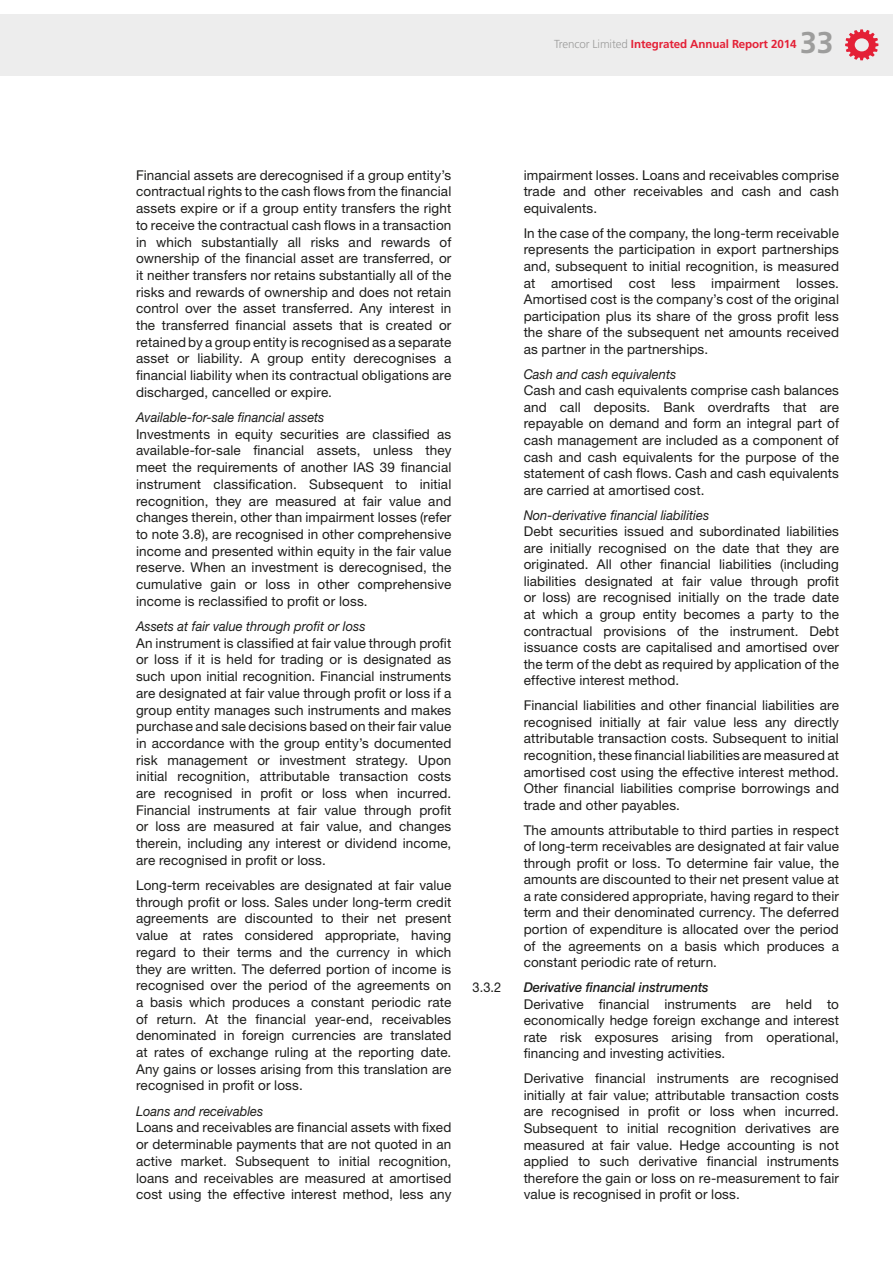
<style>
.page{position:relative;width:893px;height:1263px;background:#fff}
.page>*{position:absolute;margin:0;border:0;box-sizing:border-box;transform-origin:0 0}
.t1{font:700 30px "Frutiger LT Std";color:#9d9d9c}
.t2{font:13.5px/16.6px "Helvetica Neue LT Std";letter-spacing:.01em;color:#1d1d1b;text-align:justify}
.t3{font:italic 13.5px "Helvetica Neue LT Std";color:#1d1d1b;scale:.95 1}
.t4{font:italic 500 13.5px "Helvetica Neue LT Std";color:#1d1d1b;scale:.95 1}
.t5{font:13.5px "Helvetica Neue LT Std";letter-spacing:.01em;color:#1d1d1b;scale:.95 1}
.t6{font:700 11.55px "Frutiger LT Std";letter-spacing:-.01em;color:#e42036}
.s1{font-weight:300;color:#9d9d9c}
</style>
<div class="page">
<div style="left:0;top:14px;width:893px;height:62px;background:#ededed"></div>
<svg style="left:845px;top:29px;width:33px;height:31px"></svg>
<p class="t6" style="left:554px;top:38px;width:244px"><span class="s1">Trencor Limited</span> Integrated Annual Report 2014</p>
<h1 class="t1" style="left:800px;top:25px;width:35px">33</h1>
<p class="t2" style="left:136px;top:166px;width:317px">Financial assets are derecognised if a group entity’s contractual rights to the cash flows from the financial assets expire or if a group entity transfers the right to receive the contractual cash flows in a transaction in which substantially all risks and rewards of ownership of the financial asset are transferred, or it neither transfers nor retains substantially all of the risks and rewards of ownership and does not retain control over the asset transferred. Any interest in the transferred financial assets that is created or retained by a group entity is recognised as a separate asset or liability. A group entity derecognises a financial liability when its contractual obligations are discharged, cancelled or expire.</p>
<p class="t3" style="left:136px;top:409px;width:200px">Available-for-sale financial assets</p>
<p class="t2" style="left:136px;top:425px;width:317px">Investments in equity securities are classified as available-for-sale financial assets, unless they meet the requirements of another IAS 39 financial instrument classification. Subsequent to initial recognition, they are measured at fair value and changes therein, other than impairment losses (refer to note 3.8), are recognised in other comprehensive income and presented within equity in the fair value reserve. When an investment is derecognised, the cumulative gain or loss in other comprehensive income is reclassified to profit or loss.</p>
<p class="t3" style="left:136px;top:618px;width:243px">Assets at fair value through profit or loss</p>
<p class="t2" style="left:136px;top:634px;width:317px">An instrument is classified at fair value through profit or loss if it is held for trading or is designated as such upon initial recognition. Financial instruments are designated at fair value through profit or loss if a group entity manages such instruments and makes purchase and sale decisions based on their fair value in accordance with the group entity’s documented risk management or investment strategy. Upon initial recognition, attributable transaction costs are recognised in profit or loss when incurred.<br>Financial instruments at fair value through profit or loss are measured at fair value, and changes therein, including any interest or dividend income, are recognised in profit or loss.</p>
<p class="t2" style="left:136px;top:877px;width:317px">Long-term receivables are designated at fair value through profit or loss. Sales under long-term credit agreements are discounted to their net present value at rates considered appropriate, having regard to their terms and the currency in which they are written. The deferred portion of income is recognised over the period of the agreements on a basis which produces a constant periodic rate of return. At the financial year-end, receivables denominated in foreign currencies are translated at rates of exchange ruling at the reporting date.<br>Any gains or losses arising from this translation are recognised in profit or loss.</p>
<p class="t3" style="left:136px;top:1103px;width:135px">Loans and receivables</p>
<p class="t2" style="left:136px;top:1119px;width:317px">Loans and receivables are financial assets with fixed or determinable payments that are not quoted in an active market. Subsequent to initial recognition, loans and receivables are measured at amortised cost using the effective interest method, less any</p>
<p class="t2" style="left:524px;top:166px;width:317px">impairment losses. Loans and receivables comprise trade and other receivables and cash and cash equivalents.</p>
<p class="t2" style="left:524px;top:225px;width:317px">In the case of the company, the long-term receivable represents the participation in export partnerships and, subsequent to initial recognition, is measured at amortised cost less impairment losses.<br>Amortised cost is the company’s cost of the original participation plus its share of the gross profit less the share of the subsequent net amounts received as partner in the partnerships.</p>
<p class="t3" style="left:524px;top:366px;width:162px">Cash and cash equivalents</p>
<p class="t2" style="left:524px;top:382px;width:317px">Cash and cash equivalents comprise cash balances and call deposits. Bank overdrafts that are repayable on demand and form an integral part of cash management are included as a component of cash and cash equivalents for the purpose of the statement of cash flows. Cash and cash equivalents are carried at amortised cost.</p>
<p class="t3" style="left:524px;top:507px;width:197px">Non-derivative financial liabilities</p>
<p class="t2" style="left:524px;top:523px;width:317px">Debt securities issued and subordinated liabilities are initially recognised on the date that they are originated. All other financial liabilities (including liabilities designated at fair value through profit or loss) are recognised initially on the trade date at which a group entity becomes a party to the contractual provisions of the instrument. Debt issuance costs are capitalised and amortised over the term of the debt as required by application of the effective interest method.</p>
<p class="t2" style="left:524px;top:697px;width:317px">Financial liabilities and other financial liabilities are recognised initially at fair value less any directly attributable transaction costs. Subsequent to initial recognition, these financial liabilities are measured at amortised cost using the effective interest method.<br>Other financial liabilities comprise borrowings and trade and other payables.</p>
<p class="t2" style="left:524px;top:821px;width:317px">The amounts attributable to third parties in respect of long-term receivables are designated at fair value through profit or loss. To determine fair value, the amounts are discounted to their net present value at a rate considered appropriate, having regard to their term and their denominated currency. The deferred portion of expenditure is allocated over the period of the agreements on a basis which produces a constant periodic rate of return.</p>
<p class="t5" style="left:473px;top:979px;width:32px">3.3.2</p>
<p class="t4" style="left:524px;top:979px;width:196px">Derivative financial instruments</p>
<p class="t2" style="left:524px;top:995px;width:317px">Derivative financial instruments are held to economically hedge foreign exchange and interest rate risk exposures arising from operational, financing and investing activities.</p>
<p class="t2" style="left:524px;top:1070px;width:317px">Derivative financial instruments are recognised initially at fair value; attributable transaction costs are recognised in profit or loss when incurred.<br>Subsequent to initial recognition derivatives are measured at fair value. Hedge accounting is not applied to such derivative financial instruments therefore the gain or loss on re-measurement to fair value is recognised in profit or loss.</p>
</div>
